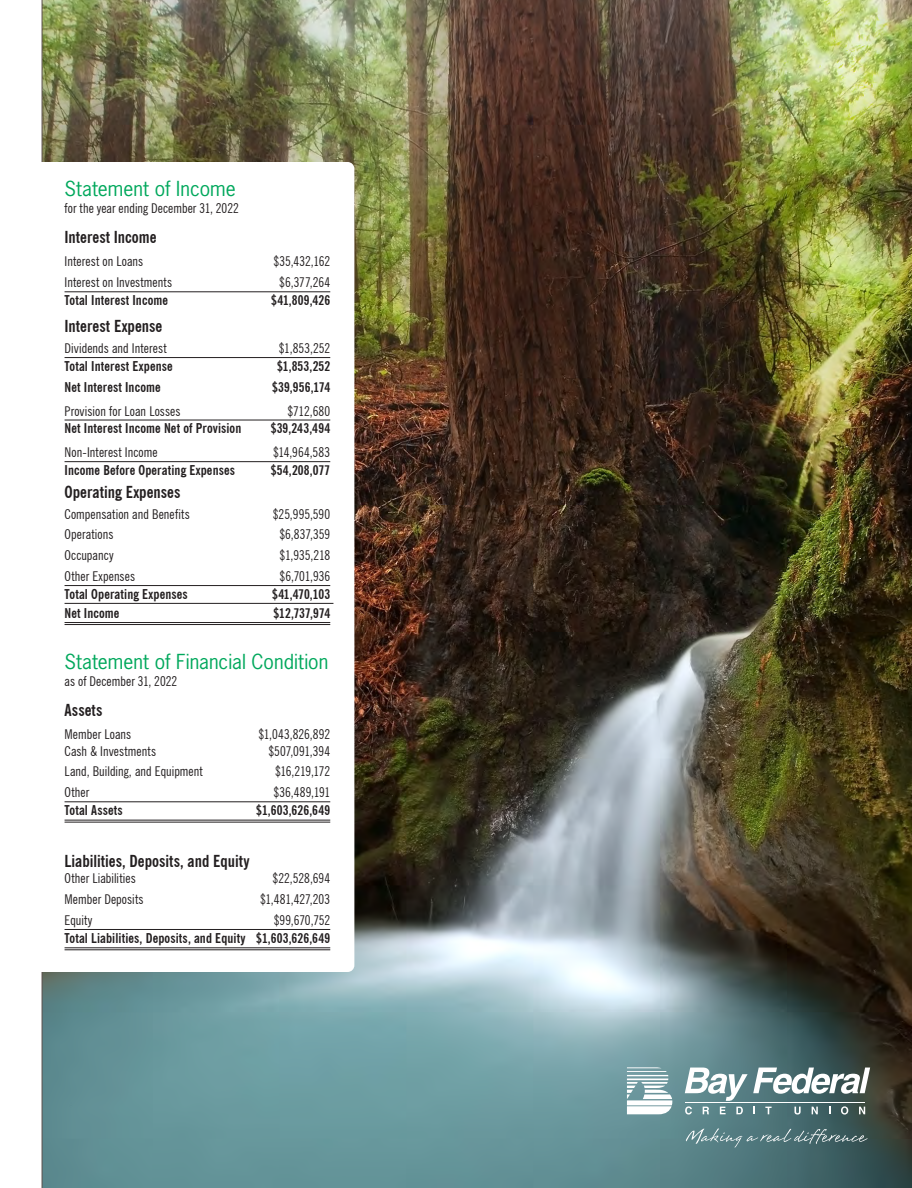
<style>
.page{position:relative;width:912px;height:1188px;background:#fff}
.page>*{position:absolute;margin:0;border:0;box-sizing:border-box;transform-origin:0 0}
.t1{font:19.5px "News Gothic Std";letter-spacing:.005em;color:#00a85c}
.t2{font:700 condensed 16.5px "News Gothic BT";letter-spacing:.005em;color:#231f20}
.t3{font:condensed 13.5px "News Gothic BT";letter-spacing:.005em;color:#231f20}
.t4{font:700 condensed 13.5px "News Gothic BT";letter-spacing:.01em;color:#231f20}
</style>
<div class="page">
<img style="left:41px;top:0;width:870px;height:1188px">
<div style="left:22px;top:162px;width:332px;height:810px;background:#fff;border-radius:7px"></div>
<svg style="left:626px;top:1067px;width:46px;height:47px"></svg>
<svg style="left:753px;top:1068px;width:116px;height:26px"></svg>
<svg style="left:684px;top:1068px;width:63px;height:47px"></svg>
<svg style="left:765px;top:1107px;width:6px;height:7px"></svg>
<svg style="left:794px;top:1107px;width:6px;height:8px"></svg>
<svg style="left:811px;top:1107px;width:6px;height:7px"></svg>
<svg style="left:828px;top:1107px;width:2px;height:7px"></svg>
<svg style="left:840px;top:1106px;width:8px;height:9px"></svg>
<svg style="left:858px;top:1107px;width:6px;height:7px"></svg>
<hr style="left:685px;top:1102px;width:179px;height:1px;background:#fff">
<svg style="left:685px;top:1129px;width:182px;height:19px;background:#5d7e81"></svg>
<hr style="left:64px;top:292px;width:266px;height:1px;background:#231f20">
<hr style="left:64px;top:357px;width:266px;height:1px;background:#231f20">
<hr style="left:64px;top:420px;width:266px;height:1px;background:#231f20">
<hr style="left:64px;top:461px;width:266px;height:1px;background:#231f20">
<hr style="left:64px;top:585px;width:266px;height:1px;background:#231f20">
<hr style="left:64px;top:603px;width:269px;height:1px;background:#231f20">
<hr style="left:64px;top:622px;width:266px;height:1px;background:#231f20">
<hr style="left:64px;top:624px;width:266px;height:1px;background:#231f20">
<hr style="left:64px;top:802px;width:266px;height:1px;background:#231f20">
<hr style="left:64px;top:820px;width:266px;height:1px;background:#231f20">
<hr style="left:64px;top:822px;width:266px;height:1px;background:#231f20">
<hr style="left:64px;top:929px;width:266px;height:1px;background:#231f20">
<hr style="left:64px;top:947px;width:266px;height:1px;background:#231f20">
<hr style="left:64px;top:949px;width:266px;height:1px;background:#231f20">
<h1 class="t1" style="left:64px;top:177px;width:173px">Statement of Income</h1>
<p class="t3" style="left:64px;top:200px;width:176px">for the year ending December 31, 2022</p>
<p class="t2" style="left:64px;top:227px;width:93px">Interest Income</p>
<p class="t3" style="left:64px;top:253px;width:80px">Interest on Loans</p>
<p class="t3" style="left:273px;top:253px;width:58px">$35,432,162</p>
<p class="t3" style="left:64px;top:274px;width:109px">Interest on Investments</p>
<p class="t3" style="left:279px;top:274px;width:52px">$6,377,264</p>
<p class="t4" style="left:64px;top:292px;width:105px">Total Interest Income</p>
<p class="t4" style="left:271px;top:292px;width:60px">$41,809,426</p>
<p class="t2" style="left:64px;top:316px;width:99px">Interest Expense</p>
<p class="t3" style="left:64px;top:340px;width:104px">Dividends and Interest</p>
<p class="t3" style="left:279px;top:340px;width:53px">$1,853,252</p>
<p class="t4" style="left:64px;top:358px;width:110px">Total Interest Expense</p>
<p class="t4" style="left:277px;top:358px;width:55px">$1,853,252</p>
<p class="t4" style="left:64px;top:379px;width:98px">Net Interest Income</p>
<p class="t4" style="left:272px;top:379px;width:60px">$39,956,174</p>
<p class="t3" style="left:65px;top:403px;width:117px">Provision for Loan Losses</p>
<p class="t3" style="left:287px;top:403px;width:44px">$712,680</p>
<p class="t4" style="left:65px;top:420px;width:178px">Net Interest Income Net of Provision</p>
<p class="t4" style="left:270px;top:420px;width:61px">$39,243,494</p>
<p class="t3" style="left:65px;top:444px;width:95px">Non-Interest Income</p>
<p class="t3" style="left:273px;top:444px;width:59px">$14,964,583</p>
<p class="t4" style="left:65px;top:462px;width:172px">Income Before Operating Expenses</p>
<p class="t4" style="left:271px;top:462px;width:61px">$54,208,077</p>
<p class="t2" style="left:64px;top:482px;width:117px">Operating Expenses</p>
<p class="t3" style="left:64px;top:506px;width:127px">Compensation and Benefits</p>
<p class="t3" style="left:273px;top:506px;width:59px">$25,995,590</p>
<p class="t3" style="left:64px;top:526px;width:50px">Operations</p>
<p class="t3" style="left:279px;top:526px;width:52px">$6,837,359</p>
<p class="t3" style="left:64px;top:547px;width:51px">Occupancy</p>
<p class="t3" style="left:279px;top:547px;width:52px">$1,935,218</p>
<p class="t3" style="left:64px;top:568px;width:72px">Other Expenses</p>
<p class="t3" style="left:279px;top:568px;width:52px">$6,701,936</p>
<p class="t4" style="left:64px;top:586px;width:125px">Total Operating Expenses</p>
<p class="t4" style="left:272px;top:586px;width:60px">$41,470,103</p>
<p class="t4" style="left:64px;top:604px;width:56px">Net Income</p>
<p class="t4" style="left:273px;top:604px;width:58px">$12,737,974</p>
<h1 class="t1" style="left:64px;top:649px;width:265px">Statement of Financial Condition</h1>
<p class="t3" style="left:64px;top:673px;width:114px">as of December 31, 2022</p>
<p class="t2" style="left:64px;top:700px;width:39px">Assets</p>
<p class="t3" style="left:64px;top:726px;width:68px">Member Loans</p>
<p class="t3" style="left:258px;top:726px;width:73px">$1,043,826,892</p>
<p class="t3" style="left:64px;top:743px;width:93px">Cash &amp; Investments</p>
<p class="t3" style="left:268px;top:743px;width:63px">$507,091,394</p>
<p class="t3" style="left:64px;top:763px;width:140px">Land, Building, and Equipment</p>
<p class="t3" style="left:275px;top:763px;width:57px">$16,219,172</p>
<p class="t3" style="left:64px;top:784px;width:26px">Other</p>
<p class="t3" style="left:273px;top:784px;width:58px">$36,489,191</p>
<p class="t4" style="left:64px;top:802px;width:60px">Total Assets</p>
<p class="t4" style="left:256px;top:802px;width:75px">$1,603,626,649</p>
<p class="t2" style="left:64px;top:851px;width:186px">Liabilities, Deposits, and Equity</p>
<p class="t3" style="left:64px;top:870px;width:73px">Other Liabilities</p>
<p class="t3" style="left:272px;top:870px;width:59px">$22,528,694</p>
<p class="t3" style="left:64px;top:891px;width:81px">Member Deposits</p>
<p class="t3" style="left:260px;top:891px;width:72px">$1,481,427,203</p>
<p class="t3" style="left:64px;top:912px;width:30px">Equity</p>
<p class="t3" style="left:274px;top:912px;width:58px">$99,670,752</p>
<p class="t4" style="left:64px;top:930px;width:267px">Total Liabilities, Deposits, and Equity $1,603,626,649</p>
</div>
